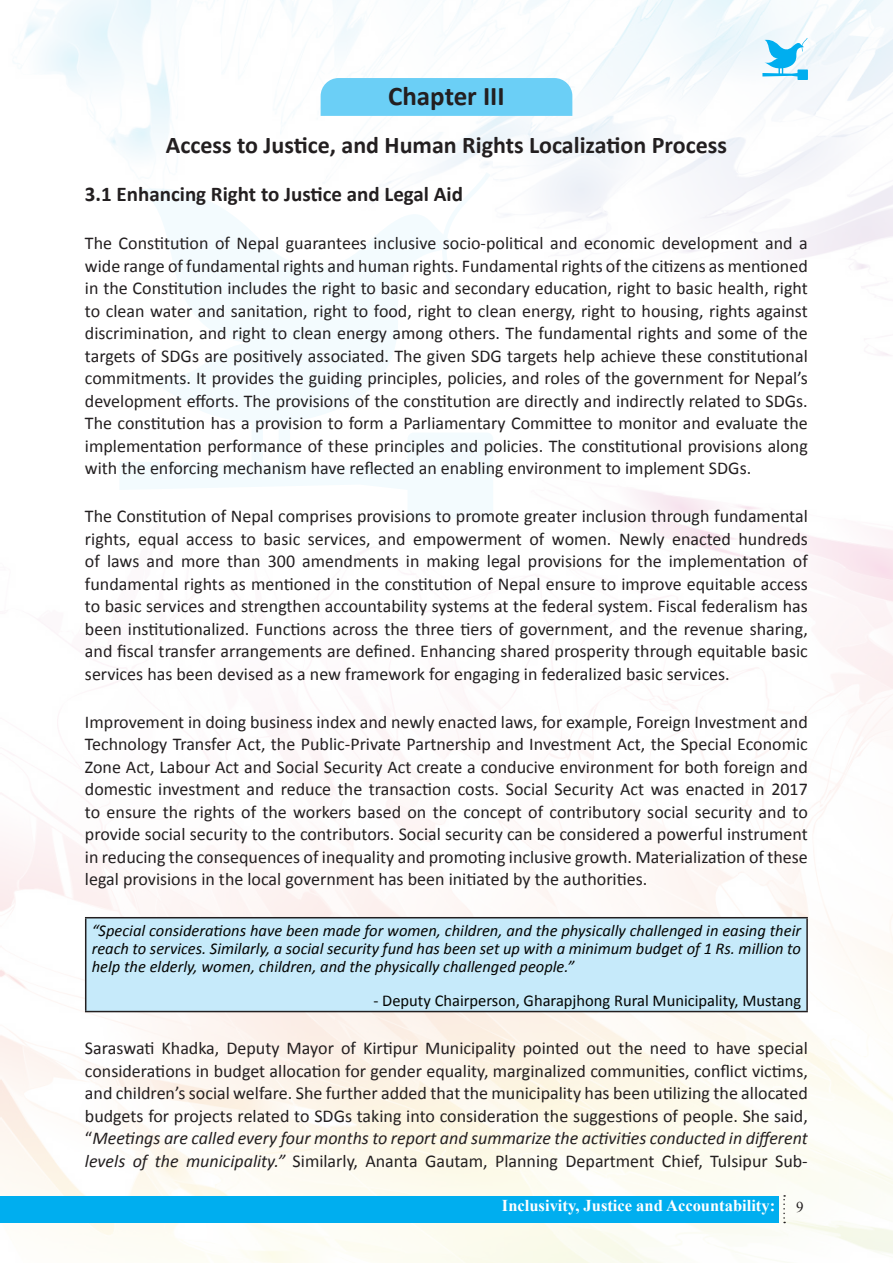
<style>
.page{position:relative;width:893px;height:1263px;background:#fff}
.page>*{position:absolute;margin:0;border:0;box-sizing:border-box;transform-origin:0 0}
.t1{font:700 27px "Calibri";color:#231f20}
.t2{font:700 24px "Calibri";color:#231f20}
.t3{font:700 21px "Calibri";color:#231f20}
.t4{font:18px/22.5px "Calibri";color:#231f20;text-align:justify}
.t5{font:italic 16.5px/18.1px "Calibri";color:#040503;text-align:justify}
.t6{font:16.5px "Calibri";color:#040503}
.t7{font:700 16.5px "Times New Roman";color:#fff}
.t8{font:15px "Times New Roman";color:#231f20}
.s1{font-style:italic}
</style>
<div class="page">
<img style="left:0;top:0;width:893px;height:1263px">
<div style="left:0;top:1196px;width:778px;height:26px;background:#00aeef"></div>
<svg style="left:783px;top:1195px;width:2px;height:28px"></svg>
<svg style="left:119px;top:172px;width:374px;height:347px"></svg>
<svg style="left:762px;top:38px;width:46px;height:42px"></svg>
<div style="left:321px;top:78px;width:251px;height:38px;background:#6bcff6"></div>
<div style="left:86px;top:918px;width:721px;height:93px;background:#c6eafa"></div>
<hr style="left:85px;top:917px;width:723px;height:1px;background:#231f20">
<hr style="left:85px;top:918px;width:1px;height:93px;background:#231f20">
<hr style="left:806px;top:918px;width:2px;height:93px;background:#231f20">
<hr style="left:85px;top:1011px;width:723px;height:1px;background:#231f20">
<h1 class="t1" style="left:388px;top:79px;width:118px">Chapter III</h1>
<h2 class="t2" style="left:166px;top:130px;width:562px">Access to Justice, and Human Rights Localization Process</h2>
<p class="t3" style="left:85px;top:181px;width:380px">3.1 Enhancing Right to Justice and Legal Aid</p>
<p class="t4" style="left:85px;top:232px;width:724px">The Constitution of Nepal guarantees inclusive socio-political and economic development and a wide range of fundamental rights and human rights. Fundamental rights of the citizens as mentioned in the Constitution includes the right to basic and secondary education, right to basic health, right to clean water and sanitation, right to food, right to clean energy, right to housing, rights against discrimination, and right to clean energy among others. The fundamental rights and some of the targets of SDGs are positively associated. The given SDG targets help achieve these constitutional commitments. It provides the guiding principles, policies, and roles of the government for Nepal’s development efforts. The provisions of the constitution are directly and indirectly related to SDGs.<br>The constitution has a provision to form a Parliamentary Committee to monitor and evaluate the implementation performance of these principles and policies. The constitutional provisions along with the enforcing mechanism have reflected an enabling environment to implement SDGs.</p>
<p class="t4" style="left:85px;top:505px;width:724px">The Constitution of Nepal comprises provisions to promote greater inclusion through fundamental rights, equal access to basic services, and empowerment of women. Newly enacted hundreds of laws and more than 300 amendments in making legal provisions for the implementation of fundamental rights as mentioned in the constitution of Nepal ensure to improve equitable access to basic services and strengthen accountability systems at the federal system. Fiscal federalism has been institutionalized. Functions across the three tiers of government, and the revenue sharing, and fiscal transfer arrangements are defined. Enhancing shared prosperity through equitable basic services has been devised as a new framework for engaging in federalized basic services.</p>
<p class="t4" style="left:85px;top:711px;width:724px">Improvement in doing business index and newly enacted laws, for example, Foreign Investment and Technology Transfer Act, the Public-Private Partnership and Investment Act, the Special Economic Zone Act, Labour Act and Social Security Act create a conducive environment for both foreign and domestic investment and reduce the transaction costs. Social Security Act was enacted in 2017 to ensure the rights of the workers based on the concept of contributory social security and to provide social security to the contributors. Social security can be considered a powerful instrument in reducing the consequences of inequality and promoting inclusive growth. Materialization of these legal provisions in the local government has been initiated by the authorities.</p>
<p class="t5" style="left:92px;top:921px;width:711px">“Special considerations have been made for women, children, and the physically challenged in easing their reach to services. Similarly, a social security fund has been set up with a minimum budget of 1 Rs. million to help the elderly, women, children, and the physically challenged people.”</p>
<p class="t6" style="left:373px;top:990px;width:429px">- Deputy Chairperson, Gharapjhong Rural Municipality, Mustang</p>
<p class="t4" style="left:85px;top:1037px;width:724px">Saraswati Khadka, Deputy Mayor of Kirtipur Municipality pointed out the need to have special considerations in budget allocation for gender equality, marginalized communities, conflict victims, and children’s social welfare. She further added that the municipality has been utilizing the allocated budgets for projects related to SDGs taking into consideration the suggestions of people. She said, “<span class="s1">Meetings are called every four months to report and summarize the activities conducted in different levels of the municipality.”</span> Similarly, Ananta Gautam, Planning Department Chief, Tulsipur Sub-</p>
<p class="t7" style="left:502px;top:1194px;width:275px">Inclusivity, Justice and Accountability:</p>
<p class="t8" style="left:796px;top:1197px;width:9px">9</p>
</div>
